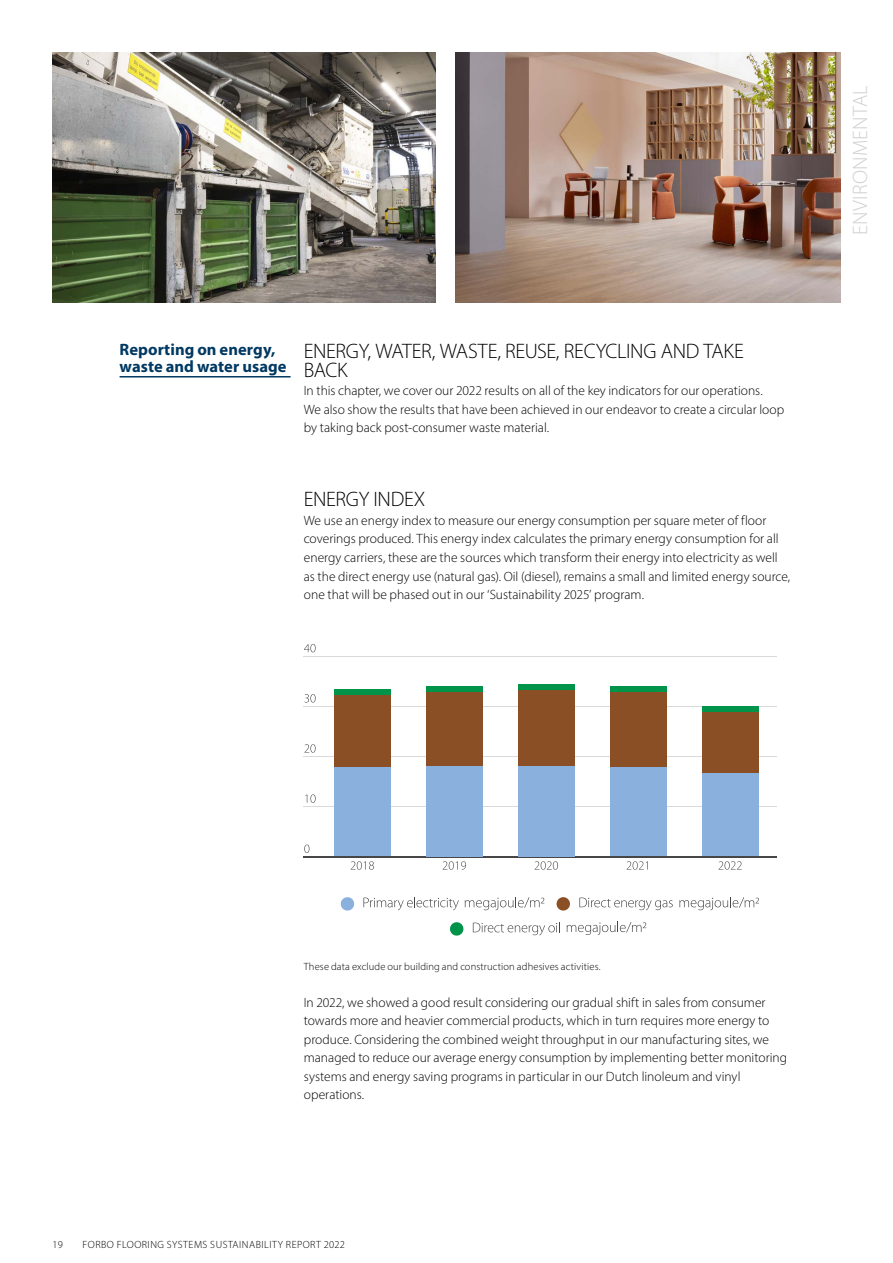
<style>
.page{position:relative;width:893px;height:1263px;background:#fff}
.page>*{position:absolute;margin:0;border:0;box-sizing:border-box;transform-origin:0 0}
.t1{font:300 21px/18.5px "Myriad Pro";letter-spacing:-.015em;color:#000}
.t2{font:300 21px "Myriad Pro";letter-spacing:.015em;color:#d0d0d0}
.t3{font:700 16.5px/16.5px "Myriad Pro";color:#003962}
.t4{font:300 13.5px/18.5px "Myriad Pro";color:#000}
.t5{font:300 10.5px "Myriad Pro";letter-spacing:.015em;color:#000}
.t6{font:300 10.5px "Myriad Pro";letter-spacing:.045em;color:#000}
</style>
<div class="page">
<img style="left:455px;top:53px;width:385px;height:250px">
<img style="left:53px;top:53px;width:382px;height:250px">
<hr style="left:120px;top:376px;width:171px;height:1px;background:#003962">
<svg style="left:304px;top:644px;width:12px;height:8px"></svg>
<svg style="left:304px;top:694px;width:12px;height:8px"></svg>
<svg style="left:304px;top:744px;width:12px;height:9px"></svg>
<svg style="left:305px;top:794px;width:11px;height:9px"></svg>
<svg style="left:304px;top:844px;width:5px;height:9px"></svg>
<hr style="left:304px;top:656px;width:473px;height:1px;background:#464646">
<hr style="left:304px;top:706px;width:473px;height:1px;background:#464646">
<hr style="left:304px;top:756px;width:473px;height:1px;background:#464646">
<hr style="left:304px;top:806px;width:473px;height:1px;background:#464646">
<svg style="left:351px;top:861px;width:23px;height:9px"></svg>
<svg style="left:443px;top:861px;width:23px;height:9px"></svg>
<svg style="left:535px;top:861px;width:23px;height:9px"></svg>
<svg style="left:626px;top:861px;width:22px;height:9px"></svg>
<svg style="left:718px;top:861px;width:24px;height:9px"></svg>
<hr style="left:304px;top:856px;width:473px;height:2px;background:#464646">
<div style="left:334px;top:767px;width:57px;height:89px;background:#8ab0de"></div>
<div style="left:334px;top:695px;width:57px;height:72px;background:#8a4f25"></div>
<div style="left:334px;top:690px;width:57px;height:5px;background:#00934a"></div>
<div style="left:426px;top:766px;width:57px;height:90px;background:#8ab0de"></div>
<div style="left:426px;top:691px;width:57px;height:75px;background:#8a4f25"></div>
<div style="left:426px;top:686px;width:57px;height:5px;background:#00934a"></div>
<div style="left:518px;top:765px;width:57px;height:91px;background:#8ab0de"></div>
<div style="left:518px;top:689px;width:57px;height:76px;background:#8a4f25"></div>
<div style="left:518px;top:684px;width:57px;height:5px;background:#00934a"></div>
<div style="left:610px;top:767px;width:57px;height:89px;background:#8ab0de"></div>
<div style="left:610px;top:691px;width:57px;height:76px;background:#8a4f25"></div>
<div style="left:610px;top:686px;width:57px;height:5px;background:#00934a"></div>
<div style="left:702px;top:773px;width:57px;height:83px;background:#8ab0de"></div>
<div style="left:702px;top:712px;width:57px;height:61px;background:#8a4f25"></div>
<div style="left:702px;top:706px;width:57px;height:6px;background:#00934a"></div>
<svg style="left:341px;top:897px;width:13px;height:13px"></svg>
<svg style="left:363px;top:897px;width:96px;height:13px"></svg>
<svg style="left:557px;top:897px;width:13px;height:13px"></svg>
<svg style="left:579px;top:897px;width:94px;height:13px"></svg>
<svg style="left:450px;top:922px;width:13px;height:13px"></svg>
<svg style="left:473px;top:922px;width:87px;height:13px"></svg>
<svg style="left:465px;top:897px;width:79px;height:13px"></svg>
<svg style="left:679px;top:897px;width:80px;height:13px"></svg>
<svg style="left:567px;top:922px;width:79px;height:13px"></svg>
<p class="t3" style="left:120px;top:341px;width:168px">Reporting on energy, waste and water usage</p>
<h1 class="t1" style="left:304px;top:342px;width:441px">ENERGY, WATER, WASTE, REUSE, RECYCLING AND TAKE<br>BACK</h1>
<p class="t4" style="left:304px;top:381px;width:482px">In this chapter, we cover our 2022 results on all of the key indicators for our operations.<br>We also show the results that have been achieved in our endeavor to create a circular loop by taking back post-consumer waste material.</p>
<h1 class="t1" style="left:304px;top:490px;width:123px">ENERGY INDEX</h1>
<p class="t4" style="left:304px;top:511px;width:488px">We use an energy index to measure our energy consumption per square meter of floor coverings produced. This energy index calculates the primary energy consumption for all energy carriers, these are the sources which transform their energy into electricity as well as the direct energy use (natural gas). Oil (diesel), remains a small and limited energy source, one that will be phased out in our ‘Sustainability 2025’ program.</p>
<h1 class="t2" style="left:847px;top:235px;width:151px;rotate:-90deg">ENVIRONMENTAL</h1>
<p class="t5" style="left:304px;top:960px;width:298px">These data exclude our building and construction adhesives activities.</p>
<p class="t4" style="left:304px;top:993px;width:485px">In 2022, we showed a good result considering our gradual shift in sales from consumer towards more and heavier commercial products, which in turn requires more energy to produce. Considering the combined weight throughput in our manufacturing sites, we managed to reduce our average energy consumption by implementing better monitoring systems and energy saving programs in particular in our Dutch linoleum and vinyl operations.</p>
<p class="t5" style="left:53px;top:1238px;width:12px">19</p>
<p class="t6" style="left:83px;top:1238px;width:264px">FORBO FLOORING SYSTEMS SUSTAINABILITY REPORT 2022</p>
</div>
